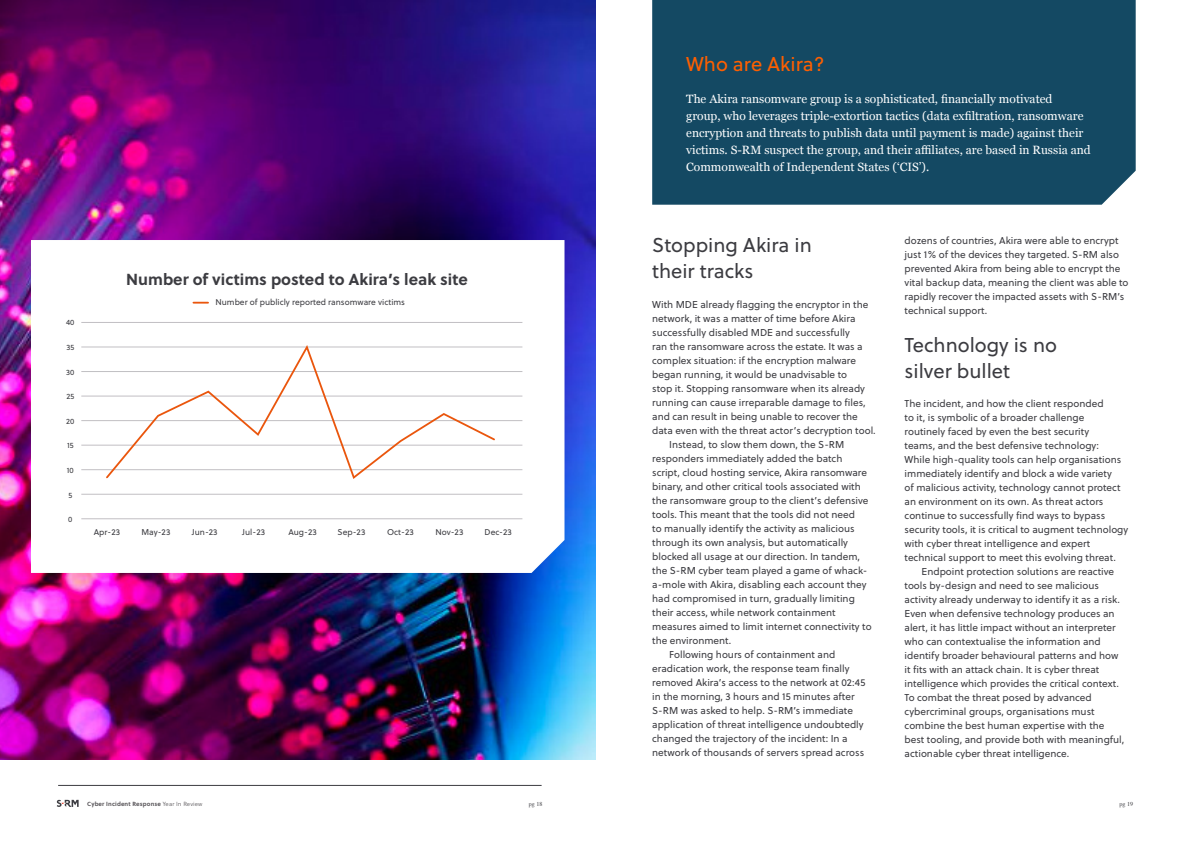
<style>
.page{position:relative;width:1191px;height:842px;background:#fff}
.page>*{position:absolute;margin:0;border:0;box-sizing:border-box;transform-origin:0 0}
.t1{font:20px/26px "Soleil";color:#3c3c41}
.t2{font:20px "Soleil";color:#fe5f01}
.t3{font:700 16px "Soleil";color:#3c3c41}
.t4{font:12px/17px "Georgia";color:#fff}
.t5{font:10px/14px "Soleil";color:#3c3c41}
.t6{font:8.4px "Soleil";color:#3c3c41}
.t7{font:7.7px "Soleil";letter-spacing:.01em;color:#3c3c41}
.t8{font:700 6px "Soleil";letter-spacing:.02em;color:#5a575b}
.t9{font:6px "Times";color:#3c3c41}
.s1{font-family:"Soleil Lt";font-weight:400}
</style>
<div class="page">
<svg style="left:57px;top:800px;width:22px;height:7px"></svg>
<hr style="left:58px;top:785px;width:483px;height:1px;background:#3c3c41">
<img style="left:0;top:0;width:595px;height:759px">
<svg style="left:31px;top:240px;width:533px;height:333px"></svg>
<hr style="left:81px;top:322px;width:441px;height:1px;background:#c1bfc3">
<hr style="left:81px;top:420px;width:441px;height:1px;background:#c1bfc3">
<hr style="left:81px;top:347px;width:441px;height:1px;background:#c1bfc3">
<hr style="left:81px;top:445px;width:441px;height:1px;background:#c1bfc3">
<hr style="left:81px;top:371px;width:441px;height:1px;background:#c1bfc3">
<hr style="left:81px;top:469px;width:441px;height:1px;background:#c1bfc3">
<hr style="left:81px;top:396px;width:441px;height:1px;background:#c1bfc3">
<hr style="left:81px;top:494px;width:441px;height:1px;background:#c1bfc3">
<hr style="left:81px;top:519px;width:441px;height:1px;background:#c1bfc3">
<svg style="left:104px;top:343px;width:392px;height:137px"></svg>
<svg style="left:193px;top:302px;width:15px;height:2px"></svg>
<div style="left:652px;top:0;width:483px;height:205px;background:#144963"></div>
<h1 class="t2" style="left:686px;top:50px;width:140px">Who are Akira?</h1>
<p class="t4" style="left:686px;top:90px;width:406px">The Akira ransomware group is a sophisticated, financially motivated<br>group, who leverages triple-extortion tactics (data exfiltration, ransomware encryption and threats to publish data until payment is made) against their victims. S-RM suspect the group, and their affiliates, are based in Russia and Commonwealth of Independent States (‘CIS’).</p>
<p class="t7" style="left:66px;top:317px;width:10px">40</p>
<p class="t7" style="left:66px;top:342px;width:9px">35</p>
<p class="t7" style="left:66px;top:366px;width:10px">30</p>
<p class="t7" style="left:66px;top:391px;width:9px">25</p>
<p class="t7" style="left:66px;top:415px;width:10px">20</p>
<p class="t7" style="left:67px;top:440px;width:8px">15</p>
<p class="t7" style="left:67px;top:465px;width:8px">10</p>
<p class="t7" style="left:68px;top:489px;width:5px">5</p>
<p class="t7" style="left:68px;top:514px;width:6px">0</p>
<h2 class="t3" style="left:126px;top:267px;width:343px">Number of victims posted to Akira’s leak site</h2>
<p class="t6" style="left:215px;top:296px;width:191px">Number of publicly reported ransomware victims</p>
<p class="t6" style="left:94px;top:525px;width:28px">Apr-23</p>
<p class="t6" style="left:141px;top:525px;width:31px">May-23</p>
<p class="t6" style="left:192px;top:525px;width:27px">Jun-23</p>
<p class="t6" style="left:242px;top:525px;width:24px">Jul-23</p>
<p class="t6" style="left:288px;top:525px;width:30px">Aug-23</p>
<p class="t6" style="left:338px;top:525px;width:29px">Sep-23</p>
<p class="t6" style="left:387px;top:525px;width:28px">Oct-23</p>
<p class="t6" style="left:435px;top:525px;width:30px">Nov-23</p>
<p class="t6" style="left:484px;top:525px;width:29px">Dec-23</p>
<h1 class="t1" style="left:652px;top:231px;width:161px">Stopping Akira in their tracks</h1>
<p class="t5" style="left:652px;top:297px;width:218px">With MDE already flagging the encryptor in the</p>
<p class="t5" style="left:652px;top:311px;width:205px">network, it was a matter of time before Akira</p>
<p class="t5" style="left:652px;top:325px;width:199px">successfully disabled MDE and successfully</p>
<p class="t5" style="left:652px;top:339px;width:212px">ran the ransomware across the estate. It was a</p>
<p class="t5" style="left:652px;top:353px;width:205px">complex situation: if the encryption malware</p>
<p class="t5" style="left:652px;top:367px;width:196px">began running, it would be unadvisable to</p>
<p class="t5" style="left:652px;top:381px;width:214px">stop it. Stopping ransomware when its already</p>
<p class="t5" style="left:652px;top:395px;width:215px">running can cause irreparable damage to files,</p>
<p class="t5" style="left:652px;top:409px;width:207px">and can result in being unable to recover the</p>
<p class="t5" style="left:652px;top:423px;width:225px">data even with the threat actor’s decryption tool.</p>
<p class="t5" style="left:669px;top:437px;width:177px">Instead, to slow them down, the S-RM</p>
<p class="t5" style="left:652px;top:451px;width:192px">responders immediately added the batch</p>
<p class="t5" style="left:652px;top:465px;width:216px">script, cloud hosting service, Akira ransomware</p>
<p class="t5" style="left:652px;top:479px;width:210px">binary, and other critical tools associated with</p>
<p class="t5" style="left:652px;top:493px;width:218px">the ransomware group to the client’s defensive</p>
<p class="t5" style="left:652px;top:507px;width:204px">tools. This meant that the tools did not need</p>
<p class="t5" style="left:652px;top:521px;width:204px">to manually identify the activity as malicious</p>
<p class="t5" style="left:652px;top:535px;width:197px">through its own analysis, but automatically</p>
<p class="t5" style="left:652px;top:549px;width:209px">blocked all usage at our direction. In tandem,</p>
<p class="t5" style="left:652px;top:563px;width:217px">the S-RM cyber team played a game of whack-</p>
<p class="t5" style="left:652px;top:577px;width:216px">a-mole with Akira, disabling each account they</p>
<p class="t5" style="left:652px;top:591px;width:204px">had compromised in turn, gradually limiting</p>
<p class="t5" style="left:652px;top:605px;width:185px">their access, while network containment</p>
<p class="t5" style="left:652px;top:619px;width:221px">measures aimed to limit internet connectivity to</p>
<p class="t5" style="left:652px;top:633px;width:81px">the environment.</p>
<p class="t5" style="left:669px;top:647px;width:168px">Following hours of containment and</p>
<p class="t5" style="left:652px;top:661px;width:199px">eradication work, the response team finally</p>
<p class="t5" style="left:652px;top:675px;width:215px">removed Akira’s access to the network at 02:45</p>
<p class="t5" style="left:652px;top:689px;width:204px">in the morning, 3 hours and 15 minutes after</p>
<p class="t5" style="left:652px;top:703px;width:202px">S-RM was asked to help. S-RM’s immediate</p>
<p class="t5" style="left:652px;top:717px;width:213px">application of threat intelligence undoubtedly</p>
<p class="t5" style="left:652px;top:731px;width:197px">changed the trajectory of the incident: In a</p>
<p class="t5" style="left:652px;top:745px;width:213px">network of thousands of servers spread across</p>
<p class="t5" style="left:904px;top:233px;width:225px">dozens of countries, Akira were able to encrypt just 1% of the devices they targeted. S-RM also prevented Akira from being able to encrypt the vital backup data, meaning the client was able to rapidly recover the impacted assets with S-RM’s technical support.</p>
<h1 class="t1" style="left:904px;top:332px;width:154px">Technology is no silver bullet</h1>
<p class="t5" style="left:904px;top:396px;width:225px">The incident, and how the client responded<br>to it, is symbolic of a broader challenge<br>routinely faced by even the best security<br>teams, and the best defensive technology:<br>While high-quality tools can help organisations immediately identify and block a wide variety<br>of malicious activity, technology cannot protect an environment on its own. As threat actors continue to successfully find ways to bypass security tools, it is critical to augment technology with cyber threat intelligence and expert technical support to meet this evolving threat.</p>
<p class="t5" style="left:904px;top:564px;width:221px;text-indent:17px">Endpoint protection solutions are reactive tools by-design and need to see malicious activity already underway to identify it as a risk.<br>Even when defensive technology produces an alert, it has little impact without an interpreter who can contextualise the information and identify broader behavioural patterns and how it fits with an attack chain. It is cyber threat intelligence which provides the critical context.<br>To combat the threat posed by advanced cybercriminal groups, organisations must combine the best human expertise with the best tooling, and provide both with meaningful, actionable cyber threat intelligence.</p>
<p class="t8" style="left:87px;top:799px;width:117px">Cyber Incident Response <span class="s1">Year In Review</span></p>
<p class="t9" style="left:529px;top:798px;width:15px">pg 18</p>
<p class="t9" style="left:1119px;top:798px;width:15px">pg 19</p>
</div>
